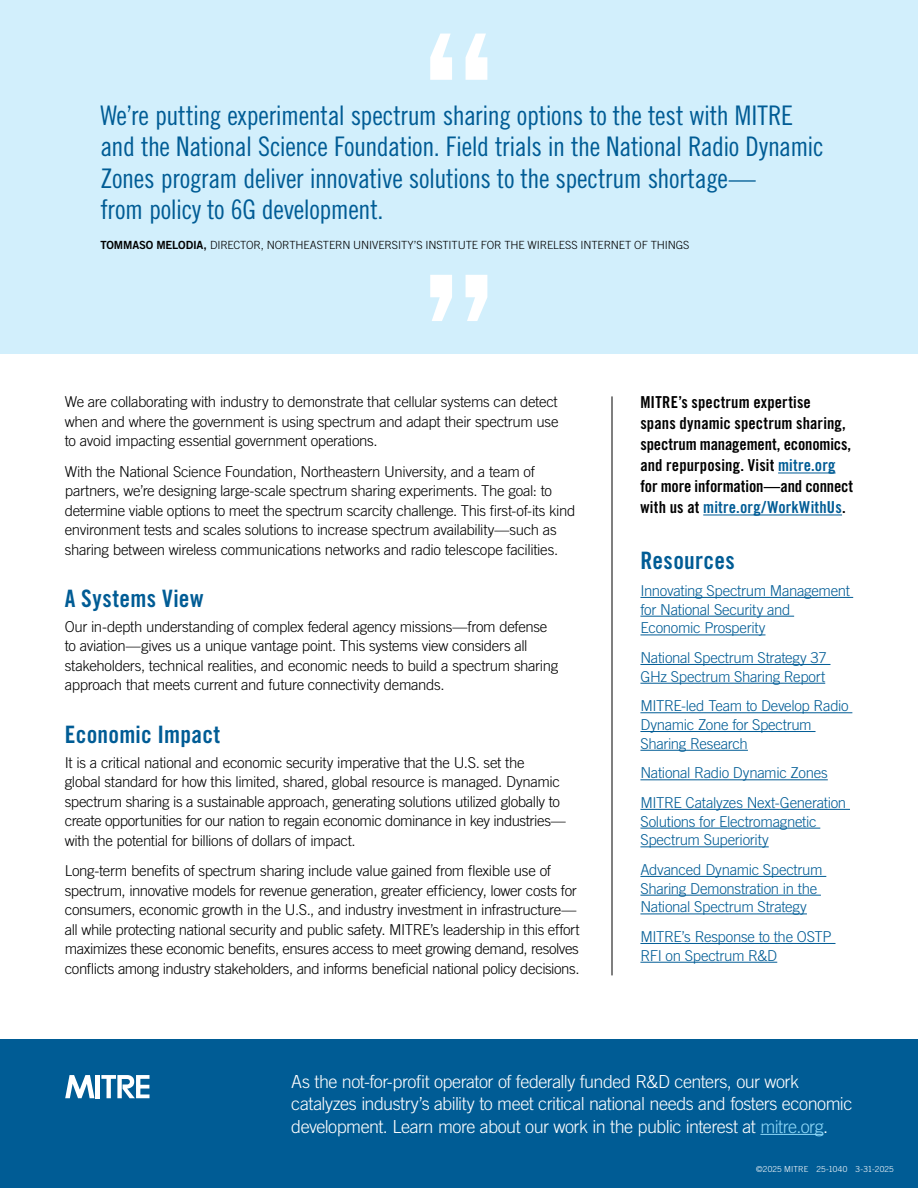
<style>
.page{position:relative;width:918px;height:1188px;background:#fff}
.page>*{position:absolute;margin:0;border:0;box-sizing:border-box;transform-origin:0 0}
.t1{font:27px/31.5px "Trade Gothic LT Pro Cn 18";letter-spacing:-.015em;color:#005c95}
.t2{font:24px "Trade Gothic LT Pro Bd Cn 20";letter-spacing:.01em;color:#005c95}
.t3{font:300 18px/22.5px "Trade Gothic LT Pro";letter-spacing:-.03em;color:#fff}
.t4{font:16.5px/21px "Trade Gothic LT Pro Bd Cn 20";letter-spacing:.005em;color:#000}
.t5{font:300 15px/19.5px "Trade Gothic LT Pro";letter-spacing:-.025em;color:#000}
.t6{font:300 15px/18.8px "Trade Gothic LT Pro";letter-spacing:-.02em;color:#005c95}
.t7{font:300 11.25px "Trade Gothic LT Pro";letter-spacing:-.01em;color:#000}
.t8{font:300 8.25px "Trade Gothic LT Pro";letter-spacing:.01em;color:#fff}
.s1{font-family:"Trade Gothic LT Pro Bd 2";font-weight:400}
.s2{color:#005c95}
.s3{color:#8ed8f8}
</style>
<div class="page">
<div style="left:0;top:1040px;width:918px;height:148px;background:#005c95"></div>
<svg style="left:65px;top:1075px;width:29px;height:23px"></svg>
<hr style="left:96px;top:1075px;width:4px;height:23px;background:#fff">
<svg style="left:101px;top:1075px;width:49px;height:23px"></svg>
<div style="left:0;top:0;width:918px;height:354px;background:#d2effc"></div>
<hr style="left:778px;top:473px;width:58px;height:1px;background:#005c95">
<hr style="left:703px;top:515px;width:139px;height:1px;background:#005c95">
<hr style="left:640px;top:597px;width:213px;height:1px;background:#005c95">
<hr style="left:640px;top:616px;width:154px;height:1px;background:#005c95">
<hr style="left:640px;top:635px;width:126px;height:1px;background:#005c95">
<hr style="left:640px;top:664px;width:190px;height:1px;background:#005c95">
<hr style="left:640px;top:683px;width:185px;height:1px;background:#005c95">
<hr style="left:640px;top:712px;width:212px;height:1px;background:#005c95">
<hr style="left:640px;top:731px;width:176px;height:1px;background:#005c95">
<hr style="left:640px;top:750px;width:108px;height:1px;background:#005c95">
<hr style="left:640px;top:779px;width:188px;height:1px;background:#005c95">
<hr style="left:640px;top:809px;width:210px;height:1px;background:#005c95">
<hr style="left:640px;top:828px;width:180px;height:1px;background:#005c95">
<hr style="left:640px;top:846px;width:129px;height:1px;background:#005c95">
<hr style="left:640px;top:876px;width:186px;height:1px;background:#005c95">
<hr style="left:640px;top:895px;width:181px;height:1px;background:#005c95">
<hr style="left:640px;top:914px;width:167px;height:1px;background:#005c95">
<hr style="left:640px;top:943px;width:196px;height:1px;background:#005c95">
<hr style="left:640px;top:962px;width:137px;height:1px;background:#005c95">
<svg style="left:430px;top:34px;width:22px;height:46px"></svg>
<svg style="left:466px;top:34px;width:21px;height:46px"></svg>
<svg style="left:466px;top:275px;width:21px;height:46px"></svg>
<svg style="left:430px;top:275px;width:22px;height:46px"></svg>
<hr style="left:612px;top:396px;width:1px;height:579px;background:#000">
<hr style="left:760px;top:1134px;width:63px;height:1px;background:#8ed8f8">
<p class="t1" style="left:100px;top:99px;width:725px">We’re putting experimental spectrum sharing options to the test with MITRE and the National Science Foundation. Field trials in the National Radio Dynamic Zones program deliver innovative solutions to the spectrum shortage—<br>from policy to 6G development.</p>
<p class="t7" style="left:100px;top:239px;width:591px"><span class="s1">TOMMASO MELODIA,</span> DIRECTOR, NORTHEASTERN UNIVERSITY’S INSTITUTE FOR THE WIRELESS INTERNET OF THINGS</p>
<p class="t5" style="left:65px;top:392px;width:495px;text-align:justify">We are collaborating with industry to demonstrate that cellular systems can detect when and where the government is using spectrum and adapt their spectrum use to avoid impacting essential government operations.</p>
<p class="t5" style="left:65px;top:461px;width:512px">With the National Science Foundation, Northeastern University, and a team of partners, we’re designing large-scale spectrum sharing experiments. The goal: to determine viable options to meet the spectrum scarcity challenge. This first-of-its kind environment tests and scales solutions to increase spectrum availability—such as sharing between wireless communications networks and radio telescope facilities.</p>
<h2 class="t2" style="left:65px;top:584px;width:140px">A Systems View</h2>
<p class="t5" style="left:65px;top:617px;width:495px">Our in-depth understanding of complex federal agency missions—from defense to aviation—gives us a unique vantage point. This systems view considers all stakeholders, technical realities, and economic needs to build a spectrum sharing approach that meets current and future connectivity demands.</p>
<h2 class="t2" style="left:65px;top:720px;width:157px">Economic Impact</h2>
<p class="t5" style="left:65px;top:753px;width:503px">It is a critical national and economic security imperative that the U.S. set the<br>global standard for how this limited, shared, global resource is managed. Dynamic spectrum sharing is a sustainable approach, generating solutions utilized globally to create opportunities for our nation to regain economic dominance in key industries— with the potential for billions of dollars of impact.</p>
<p class="t5" style="left:65px;top:861px;width:516px">Long-term benefits of spectrum sharing include value gained from flexible use of spectrum, innovative models for revenue generation, greater efficiency, lower costs for consumers, economic growth in the U.S., and industry investment in infrastructure— all while protecting national security and public safety. MITRE’s leadership in this effort maximizes these economic benefits, ensures access to meet growing demand, resolves conflicts among industry stakeholders, and informs beneficial national policy decisions.</p>
<p class="t4" style="left:640px;top:392px;width:214px">MITRE’s spectrum expertise<br>spans dynamic spectrum sharing, spectrum management, economics, and repurposing. Visit <span class="s2">mitre.org </span>for more information—and connect with us at <span class="s2">mitre.org/WorkWithUs</span>.</p>
<h2 class="t2" style="left:640px;top:545px;width:96px">Resources</h2>
<p class="t6" style="left:640px;top:581px;width:211px">Innovating Spectrum Management for National Security and<br>Economic Prosperity</p>
<p class="t6" style="left:640px;top:648px;width:188px">National Spectrum Strategy 37<br>GHz Spectrum Sharing Report</p>
<p class="t6" style="left:640px;top:696px;width:210px">MITRE-led Team to Develop Radio<br>Dynamic Zone for Spectrum<br>Sharing Research</p>
<p class="t6" style="left:640px;top:763px;width:189px">National Radio Dynamic Zones</p>
<p class="t6" style="left:640px;top:793px;width:207px">MITRE Catalyzes Next-Generation<br>Solutions for Electromagnetic<br>Spectrum Superiority</p>
<p class="t6" style="left:640px;top:860px;width:184px">Advanced Dynamic Spectrum<br>Sharing Demonstration in the<br>National Spectrum Strategy</p>
<p class="t6" style="left:640px;top:927px;width:193px">MITRE’s Response to the OSTP<br>RFI on Spectrum R&amp;D</p>
<p class="t3" style="left:291px;top:1070px;width:563px">As the not-for-profit operator of federally funded R&amp;D centers, our work catalyzes industry’s ability to meet critical national needs and fosters economic development. Learn more about our work in the public interest at <span class="s3">mitre.org</span>.</p>
<p class="t8" style="left:756px;top:1164px;width:139px">©2025 MITRE 25-1040 3-31-2025</p>
</div>
